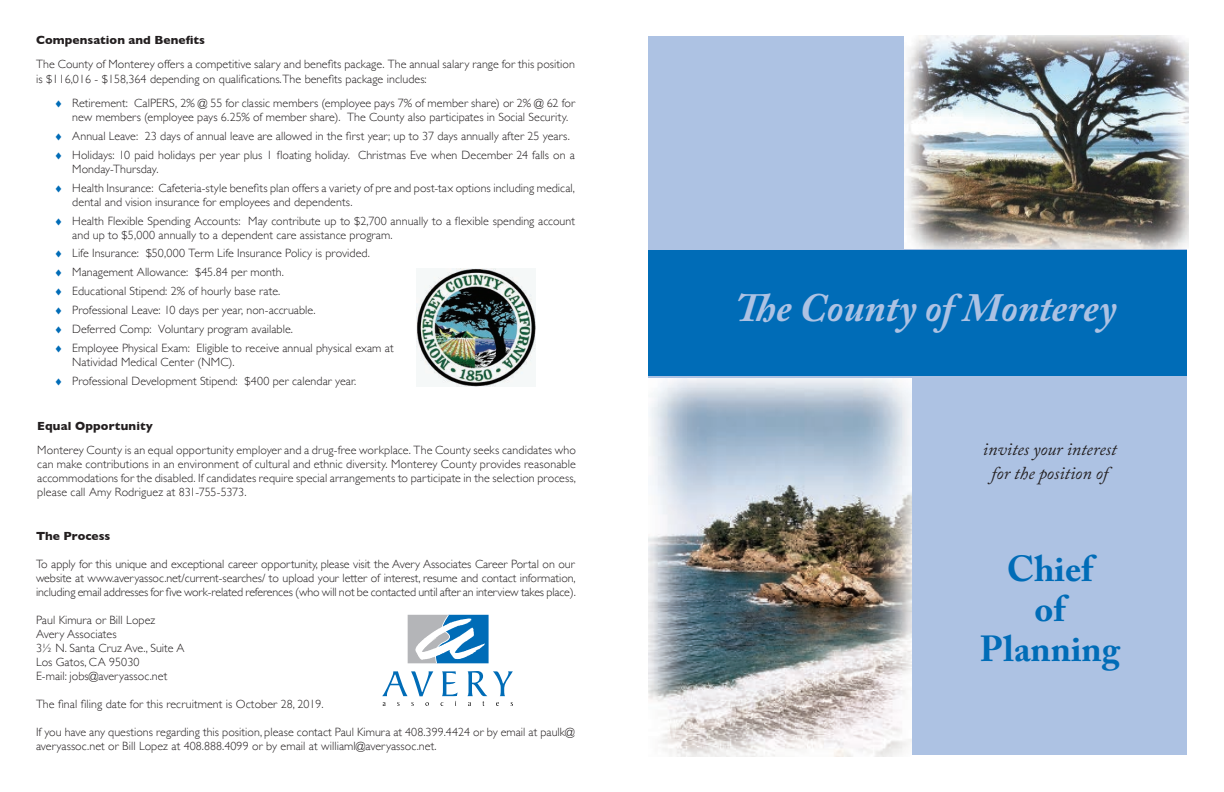
<style>
.page{position:relative;width:1224px;height:792px;background:#fff}
.page>*{position:absolute;margin:0;border:0;box-sizing:border-box;transform-origin:0 0}
.t1{font:italic 700 40px "Adobe Caslon Pro";color:#adc2e3}
.t2{font:700 36px "Adobe Caslon Pro";color:#006cb7}
.t3{font:italic 18px/24px "Adobe Caslon Pro";color:#231f20;text-align:center}
.t4{font:300 12px/14px "Gill Sans";letter-spacing:.005em;color:#231f20}
.t5{font:700 12px "Gill Sans";letter-spacing:.005em;color:#231f20}
.s1{color:#006cb7}
</style>
<div class="page">
<div style="left:648px;top:36px;width:540px;height:720px;background:#adc2e3"></div>
<div style="left:648px;top:251px;width:540px;height:125px;background:#006cb7"></div>
<img style="left:416px;top:268px;width:119px;height:119px">
<img style="left:648px;top:378px;width:264px;height:379px">
<img style="left:904px;top:35px;width:285px;height:214px">
<svg style="left:382px;top:671px;width:51px;height:25px"></svg>
<svg style="left:493px;top:671px;width:20px;height:25px"></svg>
<svg style="left:383px;top:702px;width:3px;height:4px"></svg>
<svg style="left:425px;top:702px;width:4px;height:4px"></svg>
<svg style="left:441px;top:671px;width:17px;height:35px"></svg>
<svg style="left:467px;top:671px;width:20px;height:35px"></svg>
<svg style="left:408px;top:615px;width:81px;height:48px"></svg>
<p class="t5" style="left:36px;top:30px;width:170px">Compensation and Benefits</p>
<p class="t4" style="left:36px;top:56px;width:540px;line-height:14.4px">The County of Monterey offers a competitive salary and benefits package. The annual salary range for this position is $116,016 - $158,364 depending on qualifications. The benefits package includes:</p>
<p class="t4" style="left:72px;top:95px;width:504px;text-indent:-18px"><span class="s1">♦</span> Retirement: CalPERS, 2% @ 55 for classic members (employee pays 7% of member share) or 2% @ 62 for new members (employee pays 6.25% of member share). The County also participates in Social Security.</p>
<p class="t4" style="left:54px;top:128px;width:517px"><span class="s1">♦</span> Annual Leave: 23 days of annual leave are allowed in the first year; up to 37 days annually after 25 years.</p>
<p class="t4" style="left:72px;top:147px;width:504px;text-indent:-18px"><span class="s1">♦</span> Holidays: 10 paid holidays per year plus 1 floating holiday. Christmas Eve when December 24 falls on a<br>Monday-Thursday.</p>
<p class="t4" style="left:72px;top:180px;width:504px;text-indent:-18px"><span class="s1">♦</span> Health Insurance: Cafeteria-style benefits plan offers a variety of pre and post-tax options including medical, dental and vision insurance for employees and dependents.</p>
<p class="t4" style="left:72px;top:213px;width:504px;text-indent:-18px"><span class="s1">♦</span> Health Flexible Spending Accounts: May contribute up to $2,700 annually to a flexible spending account and up to $5,000 annually to a dependent care assistance program.</p>
<p class="t4" style="left:54px;top:246px;width:317px"><span class="s1">♦</span> Life Insurance: $50,000 Term Life Insurance Policy is provided.</p>
<p class="t4" style="left:54px;top:265px;width:231px"><span class="s1">♦</span> Management Allowance: $45.84 per month.</p>
<p class="t4" style="left:54px;top:284px;width:228px"><span class="s1">♦</span> Educational Stipend: 2% of hourly base rate.</p>
<p class="t4" style="left:54px;top:303px;width:263px"><span class="s1">♦</span> Professional Leave: 10 days per year, non-accruable.</p>
<p class="t4" style="left:54px;top:322px;width:240px"><span class="s1">♦</span> Deferred Comp: Voluntary program available.</p>
<p class="t4" style="left:72px;top:340px;width:323px;text-indent:-18px"><span class="s1">♦</span> Employee Physical Exam: Eligible to receive annual physical exam at<br>Natividad Medical Center (NMC).</p>
<p class="t4" style="left:54px;top:373px;width:304px"><span class="s1">♦</span> Professional Development Stipend: $400 per calendar year.</p>
<p class="t5" style="left:37px;top:416px;width:117px">Equal Opportunity</p>
<p class="t4" style="left:37px;top:442px;width:540px;text-align:justify">Monterey County is an equal opportunity employer and a drug-free workplace. The County seeks candidates who can make contributions in an environment of cultural and ethnic diversity. Monterey County provides reasonable accommodations for the disabled. If candidates require special arrangements to participate in the selection process, please call Amy Rodriguez at 831-755-5373.</p>
<p class="t5" style="left:36px;top:527px;width:76px">The Process</p>
<p class="t4" style="left:36px;top:557px;width:541px;text-align:justify">To apply for this unique and exceptional career opportunity, please visit the Avery Associates Career Portal on our website at www.averyassoc.net/current-searches/ to upload your letter of interest, resume and contact information, including email addresses for five work-related references (who will not be contacted until after an interview takes place).</p>
<p class="t4" style="left:36px;top:613px;width:121px">Paul Kimura or Bill Lopez</p>
<p class="t4" style="left:36px;top:627px;width:82px">Avery Associates</p>
<p class="t4" style="left:36px;top:641px;width:150px">3½ N. Santa Cruz Ave., Suite A</p>
<p class="t4" style="left:36px;top:655px;width:105px">Los Gatos, CA 95030</p>
<p class="t4" style="left:36px;top:669px;width:133px">E-mail: jobs@averyassoc.net</p>
<p class="t4" style="left:36px;top:697px;width:289px">The final filing date for this recruitment is October 28, 2019.</p>
<p class="t4" style="left:36px;top:725px;width:540px">If you have any questions regarding this position, please contact Paul Kimura at 408.399.4424 or by email at paulk@ averyassoc.net or Bill Lopez at 408.888.4099 or by email at williaml@averyassoc.net.</p>
<p class="t1" style="left:736px;top:284px;width:383px">The County of Monterey</p>
<p class="t3" style="left:983px;top:437px;width:135px">invites your interest for the position of</p>
<p class="t2" style="left:1007px;top:547px;width:88px">Chief</p>
<p class="t2" style="left:1035px;top:587px;width:32px">of</p>
<p class="t2" style="left:980px;top:627px;width:142px">Planning</p>
</div>
